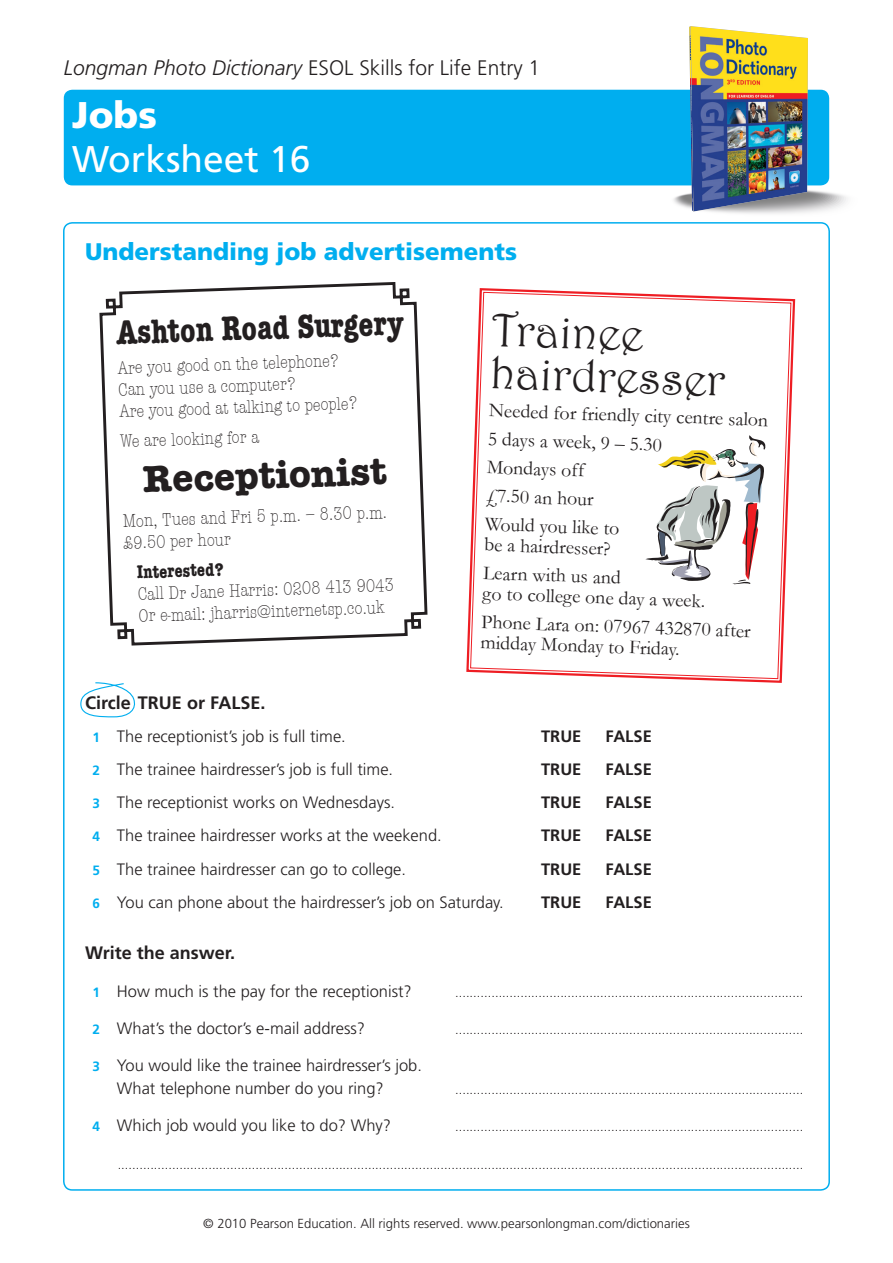
<style>
.page{position:relative;width:893px;height:1263px;background:#fff}
.page>*{position:absolute;margin:0;border:0;box-sizing:border-box;transform-origin:0 0}
.Rubric{font:46.5px/42.3px "Harrington";color:#231f20}
.Rubric-2{font:700 37.65px "American Typewriter";color:#231f20}
.Worksheet_Title{font:37.2px/44.5px "Frutiger LT Std";color:#fff}
.Rubric-3{font:700 condensed 34.8px "American Typewriter";color:#231f20}
.Subhead_blue{font:900 24px "Frutiger LT Std";color:#00aeef}
.Page_Head{font:300 21px "Frutiger LT Std";color:#231f20}
.Rubric-4{font:19.8px/20.4px "Garamond";color:#231f20}
.Rubric-5{font:300 condensed 18.75px/21.8px "American Typewriter";color:#231f20}
.Rubric-6{font:700 18px "Frutiger";color:#231f20}
.Exercise_Text{font:300 16.5px/22.5px "Frutiger LT Std";color:#231f20}
.Exercise_Text-2{font:700 16.5px "Frutiger LT Std";color:#231f20}
.t1{font:300 13.2px "Frutiger LT Std";color:#231f20}
.Exercise_Text-3{font:300 13.05px "Frutiger LT Std";color:#231f20}
.s1{font-style:italic}
.s2{font-weight:900}
.s3{font-weight:700}
.s4{font-weight:700;font-size:13.5px;color:#00aeef}
</style>
<div class="page">
<div style="left:64px;top:90px;width:765px;height:95px;background:#00aeef;border-radius:9px"></div>
<img style="left:670px;top:26px;width:177px;height:188px">
<img style="left:689px;top:26px;width:4px;height:186px">
<svg style="left:80px;top:682px;width:55px;height:36px"></svg>
<svg style="left:99px;top:282px;width:329px;height:364px"></svg>
<svg style="left:466px;top:288px;width:330px;height:395px"></svg>
<svg style="left:470px;top:292px;width:322px;height:387px"></svg>
<svg style="left:645px;top:435px;width:121px;height:150px"></svg>
<p class="Page_Head" style="left:64px;top:56px;width:478px"><span class="s1">Longman Photo Dictionary</span> ESOL Skills for Life Entry 1</p>
<p class="Worksheet_Title" style="left:72px;top:93px;width:240px"><span class="s2">Jobs<br></span>Worksheet 16</p>
<p class="Subhead_blue" style="left:85px;top:237px;width:434px">Understanding job advertisements</p>
<p class="Rubric-3" style="left:116px;top:312px;width:289px;rotate:-2deg">Ashton Road Surgery</p>
<p class="Rubric-5" style="left:117px;top:358px;width:240px;rotate:-2deg">Are you good on the telephone?<br>Can you use a computer?<br>Are you good at talking to people?</p>
<p class="Rubric-5" style="left:120px;top:431px;width:141px;rotate:-2deg">We are looking for a</p>
<p class="Rubric-2" style="left:142px;top:457px;width:245px;rotate:-2deg">Receptionist</p>
<p class="Rubric-5" style="left:123px;top:511px;width:266px;rotate:-2deg">Mon, Tues and Fri 5 p.m. – 8.30 p.m. £9.50 per hour</p>
<p class="Rubric-5" style="left:137px;top:562px;width:258px;rotate:-2deg"><span class="s3">Interested?<br></span>Call Dr Jane Harris: 0208 413 9043<br>Or e-mail: jharris@internetsp.co.uk</p>
<p class="Rubric" style="left:492px;top:308px;width:237px;rotate:2deg">Trainee hairdresser</p>
<p class="Rubric-4" style="left:489px;top:400px;width:281px;rotate:2deg">Needed for friendly city centre salon</p>
<p class="Rubric-4" style="left:488px;top:428px;width:176px;rotate:2deg">5 days a week, 9 – 5.30</p>
<p class="Rubric-4" style="left:487px;top:456px;width:99px;rotate:2deg">Mondays off</p>
<p class="Rubric-4" style="left:486px;top:485px;width:109px;rotate:2deg">£7.50 an hour</p>
<p class="Rubric-4" style="left:485px;top:513px;width:136px;rotate:2deg">Would you like to be a hairdresser?</p>
<p class="Rubric-4" style="left:484px;top:562px;width:224px;rotate:2deg">Learn with us and<br>go to college one day a week.</p>
<p class="Rubric-4" style="left:482px;top:611px;width:271px;rotate:2deg">Phone Lara on: 07967 432870 after midday Monday to Friday.</p>
<p class="Rubric-6" style="left:85px;top:692px;width:182px">Circle TRUE or FALSE.</p>
<p class="Exercise_Text" style="left:92px;top:725px;width:255px"><span class="s4">1</span> The receptionist’s job is full time.</p>
<p class="Exercise_Text-2" style="left:541px;top:727px;width:42px">TRUE</p>
<p class="Exercise_Text-2" style="left:606px;top:727px;width:48px">FALSE</p>
<p class="Exercise_Text" style="left:92px;top:758px;width:302px"><span class="s4">2</span> The trainee hairdresser’s job is full time.</p>
<p class="Exercise_Text-2" style="left:541px;top:760px;width:42px">TRUE</p>
<p class="Exercise_Text-2" style="left:606px;top:760px;width:48px">FALSE</p>
<p class="Exercise_Text" style="left:92px;top:792px;width:304px"><span class="s4">3</span> The receptionist works on Wednesdays.</p>
<p class="Exercise_Text-2" style="left:541px;top:793px;width:42px">TRUE</p>
<p class="Exercise_Text-2" style="left:606px;top:793px;width:48px">FALSE</p>
<p class="Exercise_Text" style="left:92px;top:825px;width:351px"><span class="s4">4</span> The trainee hairdresser works at the weekend.</p>
<p class="Exercise_Text-2" style="left:541px;top:826px;width:42px">TRUE</p>
<p class="Exercise_Text-2" style="left:606px;top:826px;width:48px">FALSE</p>
<p class="Exercise_Text" style="left:92px;top:858px;width:315px"><span class="s4">5</span> The trainee hairdresser can go to college.</p>
<p class="Exercise_Text-2" style="left:541px;top:859px;width:42px">TRUE</p>
<p class="Exercise_Text-2" style="left:606px;top:859px;width:48px">FALSE</p>
<p class="Exercise_Text" style="left:92px;top:891px;width:413px"><span class="s4">6</span> You can phone about the hairdresser’s job on Saturday.</p>
<p class="Exercise_Text-2" style="left:541px;top:892px;width:42px">TRUE</p>
<p class="Exercise_Text-2" style="left:606px;top:892px;width:48px">FALSE</p>
<p class="Rubric-6" style="left:85px;top:942px;width:152px">Write the answer.</p>
<p class="Exercise_Text" style="left:92px;top:980px;width:321px"><span class="s4">1</span> How much is the pay for the receptionist?</p>
<p class="Exercise_Text-3" style="left:455px;top:985px;width:350px">................................................................................................</p>
<p class="Exercise_Text" style="left:92px;top:1017px;width:274px"><span class="s4">2</span> What’s the doctor’s e-mail address?</p>
<p class="Exercise_Text-3" style="left:455px;top:1022px;width:350px">................................................................................................</p>
<p class="Exercise_Text" style="left:117px;top:1055px;width:307px;text-indent:-25px"><span class="s4">3</span> You would like the trainee hairdresser’s job.<br>What telephone number do you ring?</p>
<p class="Exercise_Text-3" style="left:455px;top:1082px;width:350px">................................................................................................</p>
<p class="Exercise_Text" style="left:92px;top:1114px;width:300px"><span class="s4">4</span> Which job would you like to do? Why?</p>
<p class="Exercise_Text-3" style="left:455px;top:1119px;width:350px">................................................................................................</p>
<p class="Exercise_Text-3" style="left:118px;top:1157px;width:687px">.............................................................................................................................................................................................</p>
<p class="t1" style="left:203px;top:1216px;width:488px">© 2010 Pearson Education. All rights reserved. www.pearsonlongman.com/dictionaries</p>
</div>
